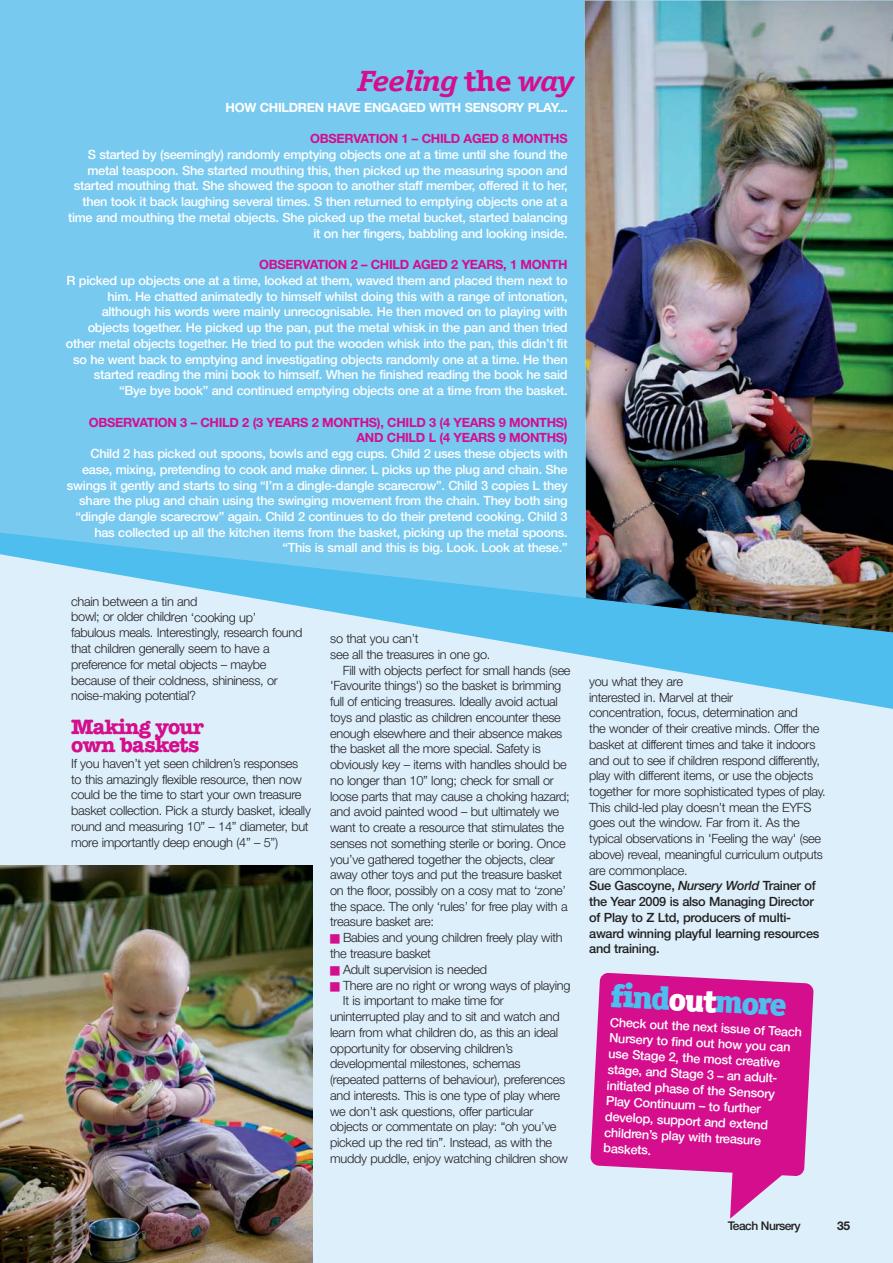
<style>
.page{position:relative;width:893px;height:1263px;background:#fff}
.page>*{position:absolute;margin:0;border:0;box-sizing:border-box;transform-origin:0 0}
.t1{font:900 32.7px "Officina Ser ITC";color:#4dbeed}
.t2{font:italic 700 29.25px "Officina Ser ITC";letter-spacing:-.02em;color:#d40e8c;scale:1.18 1}
.t3{font:700 21px/18px "American Typewriter LT";letter-spacing:-.025em;color:#d40e8c}
.t4{font:300 12.75px/15.8px "Helvetica Neue";letter-spacing:-.02em;color:#231f20}
.t5{font:500 12.75px/15.8px "Helvetica Neue";letter-spacing:-.02em;color:#fff;text-align:right}
.t6{font:700 12.75px/15.8px "Helvetica Neue";letter-spacing:-.02em;color:#d40e8c;text-align:right}
.t7{font:700 12.75px "Helvetica Neue";letter-spacing:-.02em;color:#fff}
.t8{font:500 12px "Helvetica Neue";letter-spacing:-.045em;color:#231f20}
.t9{font:700 12px "Helvetica Neue";color:#231f20}
.s1{font-style:normal}
.s2{color:#d40e8c}
.s3{font-weight:500}
.s4{font-weight:500;font-style:italic}
.s5{color:#fff}
</style>
<div class="page">
<div style="left:0;top:277px;width:893px;height:986px;background:#dceffb"></div>
<div style="left:0;top:0;width:585px;height:532px;background:#78c9f0"></div>
<img style="left:585px;top:0;width:308px;height:532px">
<svg style="left:590px;top:973px;width:224px;height:203px;fill:#d40e8c"></svg>
<svg style="left:730px;top:1172px;width:53px;height:47px"></svg>
<svg style="left:0;top:532px;width:893px;height:177px"></svg>
<img style="left:0;top:866px;width:313px;height:397px">
<h2 class="t2" style="left:357px;top:63px;width:185px">Feeling <span class="s1">the</span> way</h2>
<p class="t7" style="left:226px;top:102px;width:344px">HOW CHILDREN HAVE ENGAGED WITH SENSORY PLAY...</p>
<p class="t6" style="left:310px;top:132px;width:259px">OBSERVATION 1 – CHILD AGED 8 MONTHS</p>
<p class="t5" style="left:68px;top:148px;width:501px">S started by (seemingly) randomly emptying objects one at a time until she found the metal teaspoon. She started mouthing this, then picked up the measuring spoon and started mouthing that. She showed the spoon to another staff member, offered it to her, then took it back laughing several times. S then returned to emptying objects one at a time and mouthing the metal objects. She picked up the metal bucket, started balancing it on her fingers, babbling and looking inside.</p>
<p class="t6" style="left:259px;top:258px;width:310px">OBSERVATION 2 – CHILD AGED 2 YEARS, 1 MONTH</p>
<p class="t5" style="left:66px;top:274px;width:503px">R picked up objects one at a time, looked at them, waved them and placed them next to him. He chatted animatedly to himself whilst doing this with a range of intonation, although his words were mainly unrecognisable. He then moved on to playing with objects together. He picked up the pan, put the metal whisk in the pan and then tried other metal objects together. He tried to put the wooden whisk into the pan, this didn’t fit so he went back to emptying and investigating objects randomly one at a time. He then started reading the mini book to himself. When he finished reading the book he said “Bye bye book” and continued emptying objects one at a time from the basket.</p>
<p class="t6" style="left:89px;top:415px;width:480px">OBSERVATION 3 – CHILD 2 (3 YEARS 2 MONTHS), CHILD 3 (4 YEARS 9 MONTHS)<br>AND CHILD L (4 YEARS 9 MONTHS)</p>
<p class="t5" style="left:67px;top:447px;width:502px">Child 2 has picked out spoons, bowls and egg cups. Child 2 uses these objects with ease, mixing, pretending to cook and make dinner. L picks up the plug and chain. She swings it gently and starts to sing “I’m a dingle-dangle scarecrow”. Child 3 copies L they share the plug and chain using the swinging movement from the chain. They both sing “dingle dangle scarecrow” again. Child 2 continues to do their pretend cooking. Child 3 has collected up all the kitchen items from the basket, picking up the metal spoons. “This is small and this is big. Look. Look at these.”</p>
<p class="t4" style="left:71px;top:595px;width:233px">chain between a tin and<br>bowl; or older children ‘cooking up’ fabulous meals. Interestingly, research found that children generally seem to have a preference for metal objects – maybe because of their coldness, shininess, or noise-making potential?</p>
<h3 class="t3" style="left:71px;top:718px;width:134px">Making your own baskets</h3>
<p class="t4" style="left:71px;top:757px;width:241px">If you haven’t yet seen children’s responses to this amazingly flexible resource, then now could be the time to start your own treasure basket collection. Pick a sturdy basket, ideally round and measuring 10” – 14” diameter, but more importantly deep enough (4” – 5”)</p>
<p class="t4" style="left:330px;top:632px;width:90px">so that you can’t</p>
<p class="t4" style="left:330px;top:648px;width:162px">see all the treasures in one go.</p>
<p class="t4" style="left:343px;top:663px;width:229px">Fill with objects perfect for small hands (see</p>
<p class="t4" style="left:330px;top:679px;width:233px">'Favourite things') so the basket is brimming</p>
<p class="t4" style="left:330px;top:695px;width:229px">full of enticing treasures. Ideally avoid actual</p>
<p class="t4" style="left:330px;top:711px;width:232px">toys and plastic as children encounter these</p>
<p class="t4" style="left:330px;top:726px;width:234px">enough elsewhere and their absence makes</p>
<p class="t4" style="left:330px;top:742px;width:212px">the basket all the more special. Safety is</p>
<p class="t4" style="left:330px;top:758px;width:238px">obviously key – items with handles should be</p>
<p class="t4" style="left:330px;top:774px;width:225px">no longer than 10” long; check for small or</p>
<p class="t4" style="left:330px;top:789px;width:241px">loose parts that may cause a choking hazard;</p>
<p class="t4" style="left:330px;top:805px;width:231px">and avoid painted wood – but ultimately we</p>
<p class="t4" style="left:330px;top:821px;width:235px">want to create a resource that stimulates the</p>
<p class="t4" style="left:330px;top:837px;width:237px">senses not something sterile or boring. Once</p>
<p class="t4" style="left:330px;top:852px;width:226px">you’ve gathered together the objects, clear</p>
<p class="t4" style="left:330px;top:868px;width:234px">away other toys and put the treasure basket</p>
<p class="t4" style="left:330px;top:884px;width:237px">on the floor, possibly on a cosy mat to ‘zone’</p>
<p class="t4" style="left:330px;top:900px;width:239px">the space. The only ‘rules’ for free play with a</p>
<p class="t4" style="left:330px;top:915px;width:105px">treasure basket are:</p>
<p class="t4" style="left:330px;top:931px;width:234px"><span class="s2">■</span> Babies and young children freely play with the treasure basket</p>
<p class="t4" style="left:330px;top:963px;width:158px"><span class="s2">■</span> Adult supervision is needed</p>
<p class="t4" style="left:330px;top:978px;width:242px"><span class="s2">■</span> There are no right or wrong ways of playing</p>
<p class="t4" style="left:343px;top:994px;width:162px">It is important to make time for</p>
<p class="t4" style="left:330px;top:1010px;width:231px">uninterrupted play and to sit and watch and</p>
<p class="t4" style="left:330px;top:1026px;width:230px">learn from what children do, as this an ideal</p>
<p class="t4" style="left:330px;top:1041px;width:184px">opportunity for observing children’s</p>
<p class="t4" style="left:330px;top:1057px;width:192px">developmental milestones, schemas</p>
<p class="t4" style="left:330px;top:1073px;width:236px">(repeated patterns of behaviour), preferences</p>
<p class="t4" style="left:330px;top:1089px;width:231px">and interests. This is one type of play where</p>
<p class="t4" style="left:330px;top:1104px;width:205px">we don’t ask questions, offer particular</p>
<p class="t4" style="left:330px;top:1120px;width:228px">objects or commentate on play: “oh you’ve</p>
<p class="t4" style="left:330px;top:1136px;width:223px">picked up the red tin”. Instead, as with the</p>
<p class="t4" style="left:330px;top:1152px;width:239px">muddy puddle, enjoy watching children show</p>
<p class="t4" style="left:589px;top:675px;width:238px">you what they are<br>interested in. Marvel at their<br>concentration, focus, determination and<br>the wonder of their creative minds. Offer the basket at different times and take it indoors and out to see if children respond differently, play with different items, or use the objects together for more sophisticated types of play.<br>This child-led play doesn’t mean the EYFS goes out the window. Far from it. As the typical observations in 'Feeling the way' (see above) reveal, meaningful curriculum outputs are commonplace.<br><span class="s3">Sue Gascoyne,</span> <span class="s4">Nursery World</span> <span class="s3">Trainer of the Year 2009 is also Managing Director of Play to Z Ltd, producers of multi&shy;award winning playful learning resources and training.</span></p>
<h1 class="t1" style="left:612px;top:976px;width:178px;rotate:3deg">find<span class="s5">out</span>more</h1>
<p class="t5" style="left:610px;top:1015px;width:194px;text-align:left;rotate:3deg">Check out the next issue of Teach<br>Nursery to find out how you can use Stage 2, the most creative stage, and Stage 3 – an adult&shy;initiated phase of the Sensory<br>Play Continuum – to further develop, support and extend children’s play with treasure baskets.</p>
<p class="t8" style="left:728px;top:1222px;width:75px">Teach Nursery</p>
<p class="t9" style="left:837px;top:1222px;width:14px">35</p>
</div>
